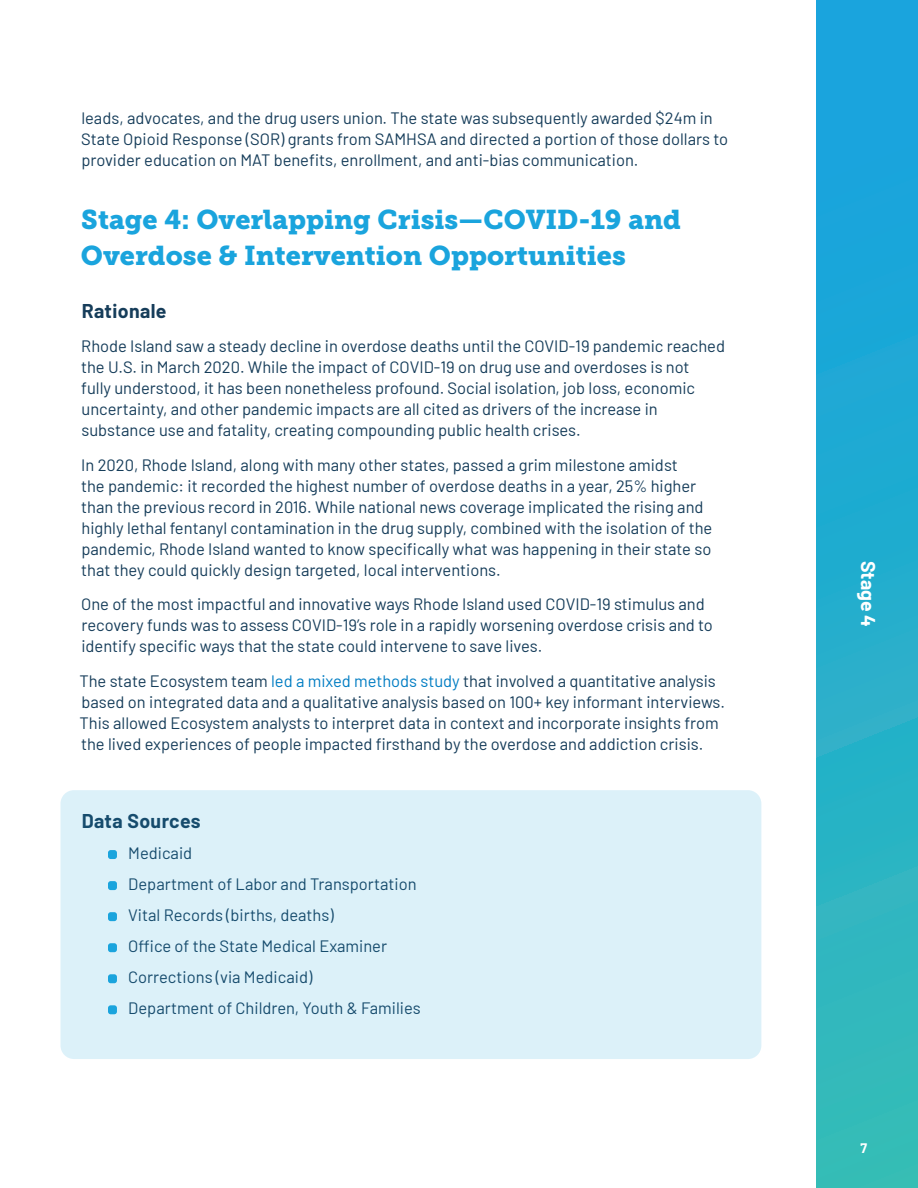
<style>
.page{position:relative;width:918px;height:1188px;background:#fff}
.page>*{position:absolute;margin:0;border:0;box-sizing:border-box;transform-origin:0 0}
.Heading_2{font:27px/36px "Museo Slab 900";color:#1aa4dd}
.Heading_3{font:700 19.5px "Barlow";letter-spacing:.02em;color:#163d5a}
.t1{font:700 19.5px "Barlow";color:#fff}
.Body{font:16.5px/21px "Barlow";color:#163d5a}
.t2{font:700 13.5px "Barlow";color:#fff}
.s1{color:#007dc3}
</style>
<div class="page">
<div style="left:817px;top:0;width:101px;height:1188px;background:linear-gradient(to bottom,#14a1e2,#35bcb7)"></div>
<div style="left:60px;top:790px;width:701px;height:269px;background:#dcf1f9;border-radius:14px"></div>
<p class="Body" style="left:81px;top:107px;width:648px">leads, advocates, and the drug users union. The state was subsequently awarded $24m in<br>State Opioid Response (SOR) grants from SAMHSA and directed a portion of those dollars to provider education on MAT benefits, enrollment, and anti-bias communication.</p>
<p class="Heading_2" style="left:81px;top:202px;width:602px">Stage 4: Overlapping Crisis—COVID-19 and<br>Overdose &amp; Intervention Opportunities</p>
<p class="Heading_3" style="left:82px;top:297px;width:86px">Rationale</p>
<p class="Body" style="left:81px;top:335px;width:645px">Rhode Island saw a steady decline in overdose deaths until the COVID-19 pandemic reached the U.S. in March 2020. While the impact of COVID-19 on drug use and overdoses is not<br>fully understood, it has been nonetheless profound. Social isolation, job loss, economic uncertainty, and other pandemic impacts are all cited as drivers of the increase in substance use and fatality, creating compounding public health crises.</p>
<p class="Body" style="left:81px;top:453px;width:633px">In 2020, Rhode Island, along with many other states, passed a grim milestone amidst<br>the pandemic: it recorded the highest number of overdose deaths in a year, 25% higher than the previous record in 2016. While national news coverage implicated the rising and highly lethal fentanyl contamination in the drug supply, combined with the isolation of the pandemic, Rhode Island wanted to know specifically what was happening in their state so that they could quickly design targeted, local interventions.</p>
<p class="Body" style="left:81px;top:593px;width:633px">One of the most impactful and innovative ways Rhode Island used COVID-19 stimulus and recovery funds was to assess COVID-19’s role in a rapidly worsening overdose crisis and to identify specific ways that the state could intervene to save lives.</p>
<p class="Body" style="left:79px;top:669px;width:647px">The state Ecosystem team <span class="s1">led a mixed methods study</span> that involved a quantitative analysis based on integrated data and a qualitative analysis based on 100+ key informant interviews.<br>This allowed Ecosystem analysts to interpret data in context and incorporate insights from the lived experiences of people impacted firsthand by the overdose and addiction crisis.</p>
<p class="Heading_3" style="left:82px;top:807px;width:120px">Data Sources</p>
<p class="Body" style="left:128px;top:841px;width:66px">Medicaid</p>
<p class="Body" style="left:128px;top:872px;width:290px">Department of Labor and Transportation</p>
<p class="Body" style="left:128px;top:903px;width:207px">Vital Records (births, deaths)</p>
<p class="Body" style="left:128px;top:934px;width:260px">Office of the State Medical Examiner</p>
<p class="Body" style="left:128px;top:966px;width:186px">Corrections (via Medicaid)</p>
<p class="Body" style="left:128px;top:997px;width:294px">Department of Children, Youth &amp; Families</p>
<p class="t1" style="left:883px;top:561px;width:68px;rotate:90deg">Stage 4</p>
<p class="t2" style="left:861px;top:1138px;width:8px">7</p>
</div>
